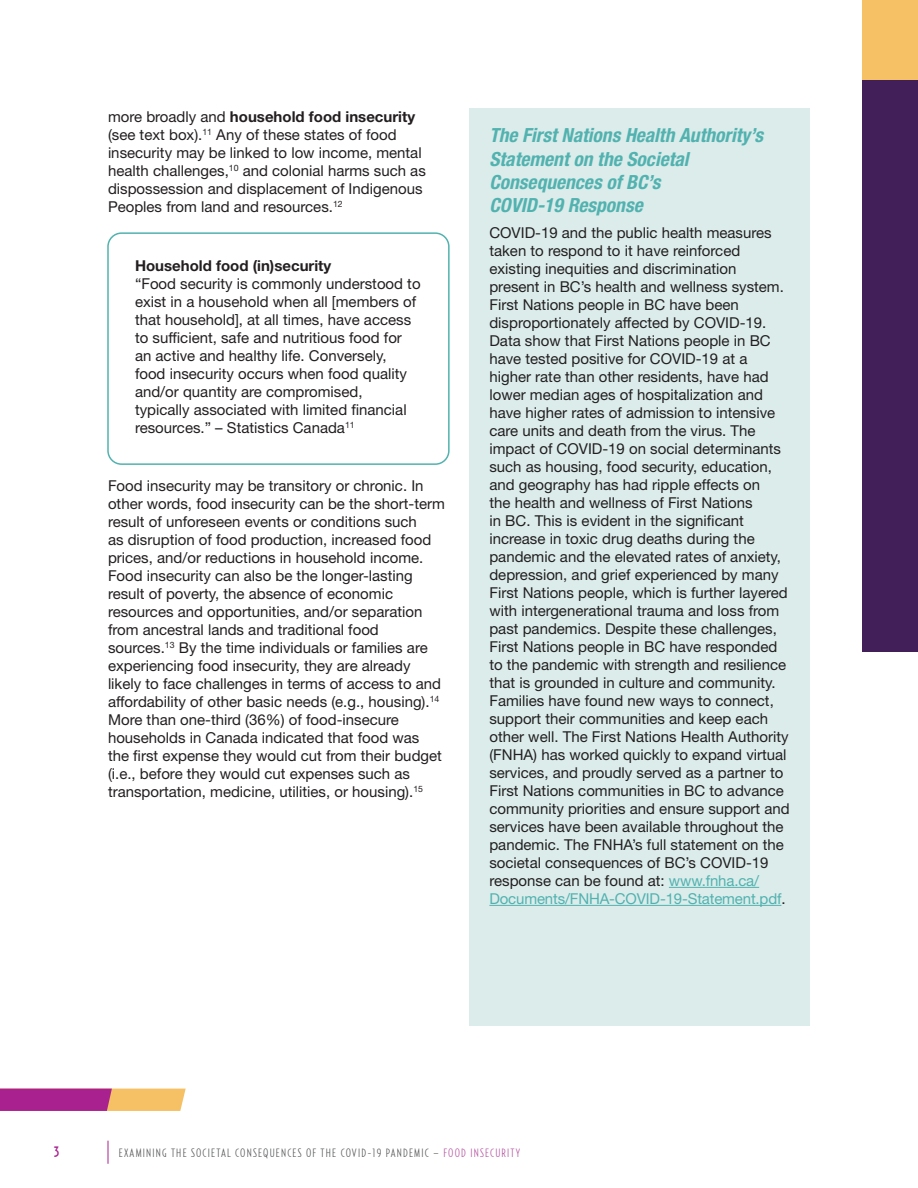
<style>
.page{position:relative;width:918px;height:1188px;background:#fff}
.page>*{position:absolute;margin:0;border:0;box-sizing:border-box;transform-origin:0 0}
.Headline_2{font:italic 700 condensed 19.5px/23.4px "Helvetica Neue LT Pro";color:#51b2af}
.Body{font:15px/18px "Helvetica Neue LT Std";color:#231f20}
.text_box{font:15px/18px "Helvetica Neue LT Std";color:#231f20}
.t1{font:500 15px "Relay Comp";color:#a9218e}
.t2{font:300 12px "Relay Comp";letter-spacing:.1em;color:#57585a}
.t3{font:300 12px "Relay Comp";color:#b554a1}
.s1{font-weight:700}
.s2{color:#51b2af}
.s3{color:#b554a1}
</style>
<div class="page">
<svg style="left:0;top:1089px;width:186px;height:22px"></svg>
<svg style="left:108px;top:1141px;width:1px;height:23px"></svg>
<div style="left:862px;top:80px;width:56px;height:572px;background:#421f58"></div>
<div style="left:862px;top:0;width:56px;height:80px;background:#f6c064"></div>
<div style="left:107px;top:232px;width:343px;height:233px;border:2px solid #51b2af;border-radius:14px"></div>
<div style="left:469px;top:108px;width:341px;height:918px;background:#dbeceb"></div>
<hr style="left:669px;top:887px;width:90px;height:1px;background:#51b2af">
<hr style="left:489px;top:905px;width:292px;height:1px;background:#51b2af">
<p class="Body" style="left:108px;top:108px;width:319px">more broadly and <span class="s1">household food insecurity </span>(see text box).<sup>11</sup> Any of these states of food insecurity may be linked to low income, mental health challenges,<sup>10</sup> and colonial harms such as dispossession and displacement of Indigenous Peoples from land and resources.<sup>12</sup></p>
<p class="text_box" style="left:135px;top:256px;width:287px"><span class="s1">Household food (in)security<br></span>“Food security is commonly understood to exist in a household when all [members of that household], at all times, have access to sufficient, safe and nutritious food for an active and healthy life. Conversely, food insecurity occurs when food quality and/or quantity are compromised, typically associated with limited financial resources.” – Statistics Canada<sup>11</sup></p>
<p class="Body" style="left:108px;top:477px;width:339px">Food insecurity may be transitory or chronic. In other words, food insecurity can be the short‑term result of unforeseen events or conditions such<br>as disruption of food production, increased food prices, and/or reductions in household income.<br>Food insecurity can also be the longer-lasting result of poverty, the absence of economic resources and opportunities, and/or separation from ancestral lands and traditional food sources.<sup>13</sup> By the time individuals or families are experiencing food insecurity, they are already likely to face challenges in terms of access to and affordability of other basic needs (e.g., housing).<sup>14<br></sup>More than one-third (36%) of food-insecure households in Canada indicated that food was<br>the first expense they would cut from their budget (i.e., before they would cut expenses such as transportation, medicine, utilities, or housing).<sup>15</sup></p>
<p class="Headline_2" style="left:489px;top:124px;width:275px">The First Nations Health Authority’s<br>Statement on the Societal<br>Consequences of BC’s<br>COVID-19 Response</p>
<p class="Body" style="left:489px;top:223px;width:302px">COVID-19 and the public health measures taken to respond to it have reinforced existing inequities and discrimination present in BC’s health and wellness system.<br>First Nations people in BC have been disproportionately affected by COVID-19.<br>Data show that First Nations people in BC have tested positive for COVID-19 at a higher rate than other residents, have had lower median ages of hospitalization and have higher rates of admission to intensive care units and death from the virus. The impact of COVID-19 on social determinants such as housing, food security, education, and geography has had ripple effects on<br>the health and wellness of First Nations<br>in BC. This is evident in the significant increase in toxic drug deaths during the pandemic and the elevated rates of anxiety, depression, and grief experienced by many First Nations people, which is further layered with intergenerational trauma and loss from past pandemics. Despite these challenges, First Nations people in BC have responded to the pandemic with strength and resilience that is grounded in culture and community.<br>Families have found new ways to connect, support their communities and keep each other well. The First Nations Health Authority (FNHA) has worked quickly to expand virtual services, and proudly served as a partner to First Nations communities in BC to advance community priorities and ensure support and services have been available throughout the pandemic. The FNHA’s full statement on the societal consequences of BC’s COVID-19 response can be found at: <span class="s2">www.fnha.ca/ Documents/FNHA-COVID-19-Statement.pdf</span>.</p>
<p class="t1" style="left:54px;top:1143px;width:7px">3</p>
<p class="t2" style="left:119px;top:1146px;width:337px">EXAMINING THE SOCIETAL CONSEQUENCES OF THE COVID-19 PANDEMIC – <span class="s3">FOOD</span></p>
<p class="t3" style="left:470px;top:1146px;width:10px">INSECU</p>
<p class="t3" style="left:502px;top:1146px;width:20px">RITY</p>
</div>
